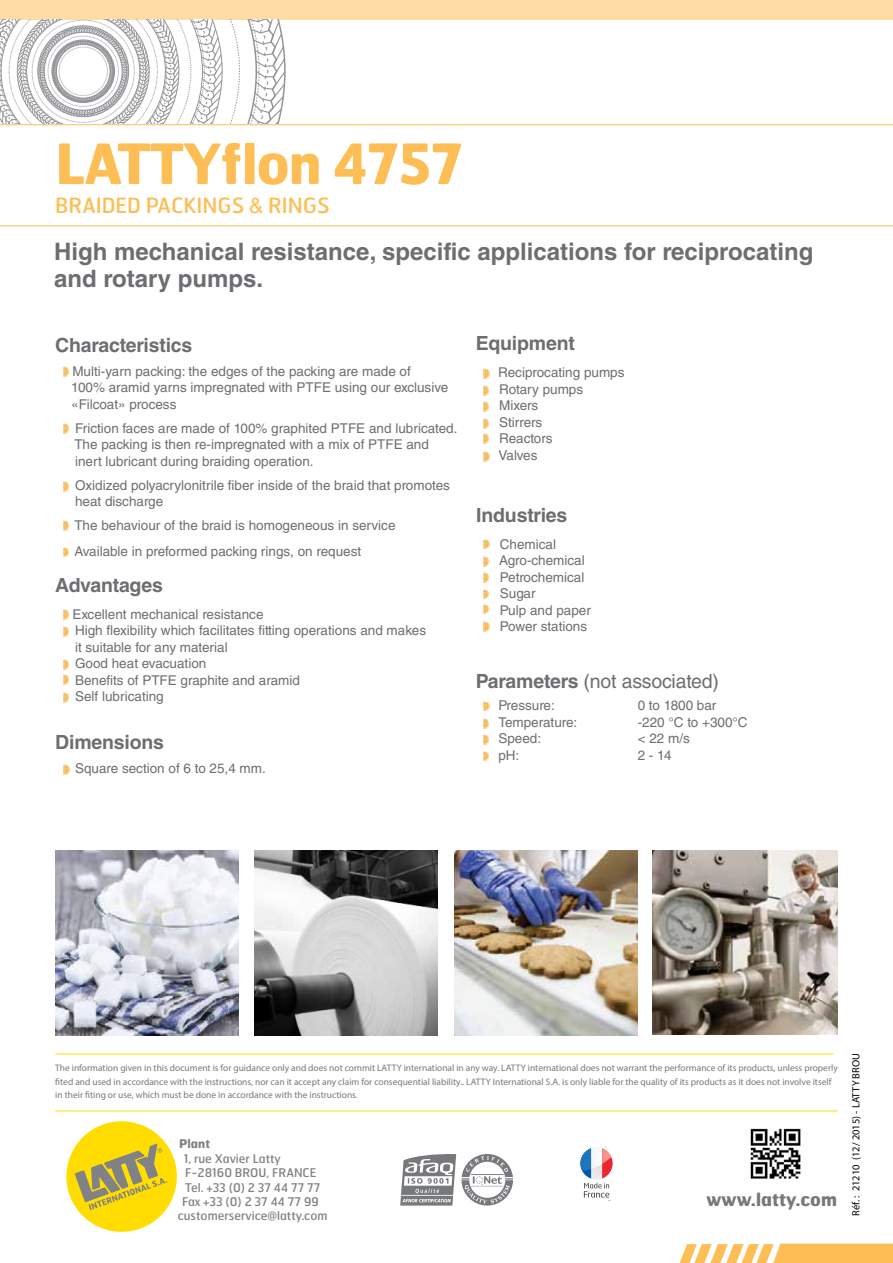
<style>
.page{position:relative;width:893px;height:1263px;background:#fff}
.page>*{position:absolute;margin:0;border:0;box-sizing:border-box;transform-origin:0 0}
.t1{font:700 55.5px "Hermes";letter-spacing:-.02em;color:#fdbe56}
.t2{font:700 24px/27px "Helvetica LT Std";color:#6d6e71}
.t3{font:21px "Hermes";color:#fdbe56}
.t4{font:700 19.5px "Helvetica LT Std";letter-spacing:-.01em;color:#6d6e71}
.t5{font:19.5px "Helvetica LT Std";letter-spacing:-.01em;color:#6d6e71}
.t6{font:700 18px "Hermes";color:#77787b}
.t7{font:13.5px/16.5px "Helvetica LT Std";color:#6d6e71}
.t8{font:12px "Hermes";color:#808285}
.t9{font:700 12px "Hermes";color:#808285}
.t10{font:10.5px "Myriad Pro";color:#000}
.t11{font:9.45px/13.5px "Myriad Pro";color:#77787b}
.s1{font-family:"Arial"}
.s2{font-weight:700}
</style>
<div class="page">
<div style="left:0;top:0;width:893px;height:20px;background:#ffdca6"></div>
<svg style="left:0;top:20px;width:286px;height:104px"></svg>
<svg style="left:0;top:124px;width:893px;height:102px"></svg>
<svg style="left:680px;top:1243px;width:213px;height:20px"></svg>
<svg style="left:400px;top:1154px;width:113px;height:51px"></svg>
<svg style="left:66px;top:1121px;width:111px;height:111px"></svg>
<hr style="left:55px;top:1110px;width:783px;height:1px;background:#fd0">
<hr style="left:55px;top:1053px;width:778px;height:1px;background:#fd0">
<img style="left:750px;top:1128px;width:51px;height:51px">
<img style="left:255px;top:850px;width:182px;height:186px">
<img style="left:55px;top:850px;width:183px;height:186px">
<img style="left:653px;top:850px;width:185px;height:184px">
<img style="left:454px;top:850px;width:183px;height:186px">
<svg style="left:578px;top:1146px;width:38px;height:54px"></svg>
<div style="left:572px;top:1138px;width:13px;height:12px;background:#fff"></div>
<div style="left:608px;top:1138px;width:13px;height:12px;background:#fff"></div>
<svg style="left:484px;top:368px;width:5px;height:10px"></svg>
<svg style="left:484px;top:386px;width:5px;height:10px"></svg>
<svg style="left:484px;top:418px;width:5px;height:25px"></svg>
<svg style="left:484px;top:451px;width:5px;height:10px"></svg>
<svg style="left:484px;top:402px;width:5px;height:10px"></svg>
<svg style="left:484px;top:539px;width:5px;height:10px"></svg>
<svg style="left:484px;top:556px;width:5px;height:10px"></svg>
<svg style="left:484px;top:589px;width:5px;height:25px"></svg>
<svg style="left:484px;top:622px;width:5px;height:10px"></svg>
<svg style="left:484px;top:572px;width:5px;height:10px"></svg>
<svg style="left:484px;top:701px;width:5px;height:10px"></svg>
<svg style="left:484px;top:718px;width:5px;height:10px"></svg>
<svg style="left:484px;top:751px;width:5px;height:10px"></svg>
<svg style="left:484px;top:734px;width:5px;height:10px"></svg>
<svg style="left:63px;top:366px;width:6px;height:10px"></svg>
<svg style="left:63px;top:481px;width:5px;height:10px"></svg>
<svg style="left:63px;top:521px;width:5px;height:9px"></svg>
<svg style="left:63px;top:547px;width:6px;height:10px"></svg>
<svg style="left:63px;top:423px;width:5px;height:10px"></svg>
<svg style="left:63px;top:609px;width:6px;height:10px"></svg>
<svg style="left:63px;top:627px;width:5px;height:9px"></svg>
<svg style="left:63px;top:659px;width:5px;height:25px"></svg>
<svg style="left:63px;top:692px;width:6px;height:10px"></svg>
<svg style="left:64px;top:765px;width:5px;height:9px"></svg>
<h1 class="t1" style="left:55px;top:131px;width:410px">LATTYflon 4757</h1>
<h3 class="t3" style="left:55px;top:193px;width:276px">BRAIDED PACKINGS <span class="s1">&amp;</span> RINGS</h3>
<h2 class="t2" style="left:54px;top:238px;width:761px">High mechanical resistance, specific applications for reciprocating and rotary pumps.</h2>
<h3 class="t4" style="left:55px;top:333px;width:139px">Characteristics</h3>
<p class="t7" style="left:71px;top:363px;width:378px">Multi-yarn packing: the edges of the packing are made of<br>100% aramid yarns impregnated with PTFE using our exclusive «Filcoat» process</p>
<p class="t7" style="left:74px;top:420px;width:385px">Friction faces are made of 100% graphited PTFE and lubricated.<br>The packing is then re-impregnated with a mix of PTFE and inert lubricant during braiding operation.</p>
<p class="t7" style="left:75px;top:477px;width:376px">Oxidized polyacrylonitrile fiber inside of the braid that promotes heat discharge</p>
<p class="t7" style="left:74px;top:513px;width:323px;line-height:25.5px">The behaviour of the braid is homogeneous in service<br>Available in preformed packing rings, on request</p>
<h3 class="t4" style="left:55px;top:573px;width:109px">Advantages</h3>
<p class="t7" style="left:72px;top:606px;width:355px">Excellent mechanical resistance<br>High flexibility which facilitates fitting operations and makes it suitable for any material<br>Good heat evacuation<br>Benefits of PTFE graphite and aramid<br>Self lubricating</p>
<h3 class="t4" style="left:55px;top:731px;width:110px">Dimensions</h3>
<p class="t7" style="left:75px;top:760px;width:192px">Square section of 6 to 25,4 mm.</p>
<h3 class="t4" style="left:476px;top:332px;width:101px">Equipment</h3>
<p class="t7" style="left:498px;top:364px;width:128px">Reciprocating pumps<br>Rotary pumps<br>Mixers<br>Stirrers<br>Reactors<br>Valves</p>
<h3 class="t4" style="left:476px;top:503px;width:93px">Industries</h3>
<p class="t7" style="left:499px;top:536px;width:93px">Chemical<br>Agro-chemical<br>Petrochemical<br>Sugar<br>Pulp and paper<br>Power stations</p>
<h3 class="t5" style="left:476px;top:670px;width:245px"><span class="s2">Parameters</span> (not associated)</h3>
<p class="t7" style="left:498px;top:697px;width:58px">Pressure:</p>
<p class="t7" style="left:638px;top:697px;width:80px">0 to 1800 bar</p>
<p class="t7" style="left:498px;top:714px;width:81px">Temperature:</p>
<p class="t7" style="left:638px;top:714px;width:111px">-220 °C to +300°C</p>
<p class="t7" style="left:498px;top:730px;width:44px">Speed:</p>
<p class="t7" style="left:638px;top:730px;width:54px">&lt; 22 m/s</p>
<p class="t7" style="left:498px;top:747px;width:23px">pH:</p>
<p class="t7" style="left:638px;top:747px;width:35px">2 - 14</p>
<p class="t11" style="left:55px;top:1061px;width:784px">The information given in this document is for guidance only and does not commit LATTY international in any way. LATTY international does not warrant the performance of its products, unless properly fited and used in accordance with the instructions, nor can it accept any claim for consequential liability.. LATTY International S.A. is only liable for the quality of its products as it does not involve itself in their fiting or use, which must be done in accordance with the instructions.</p>
<p class="t9" style="left:179px;top:1137px;width:32px">Plant</p>
<p class="t8" style="left:184px;top:1151px;width:99px">1, rue Xavier Latty</p>
<p class="t8" style="left:185px;top:1165px;width:133px">F-28160 BROU, FRANCE</p>
<p class="t8" style="left:185px;top:1180px;width:137px">Tel. +33 (0) 2 37 44 77 77</p>
<p class="t8" style="left:182px;top:1194px;width:138px">Fax +33 (0) 2 37 44 77 99</p>
<p class="t8" style="left:178px;top:1209px;width:151px">customerservice@latty.com</p>
<h3 class="t6" style="left:706px;top:1188px;width:132px">www.latty.com</h3>
<p class="t10" style="left:849px;top:1216px;width:164px;rotate:-90deg">Réf. : 21210 (12/ 2015) - LATTY BROU</p>
</div>
